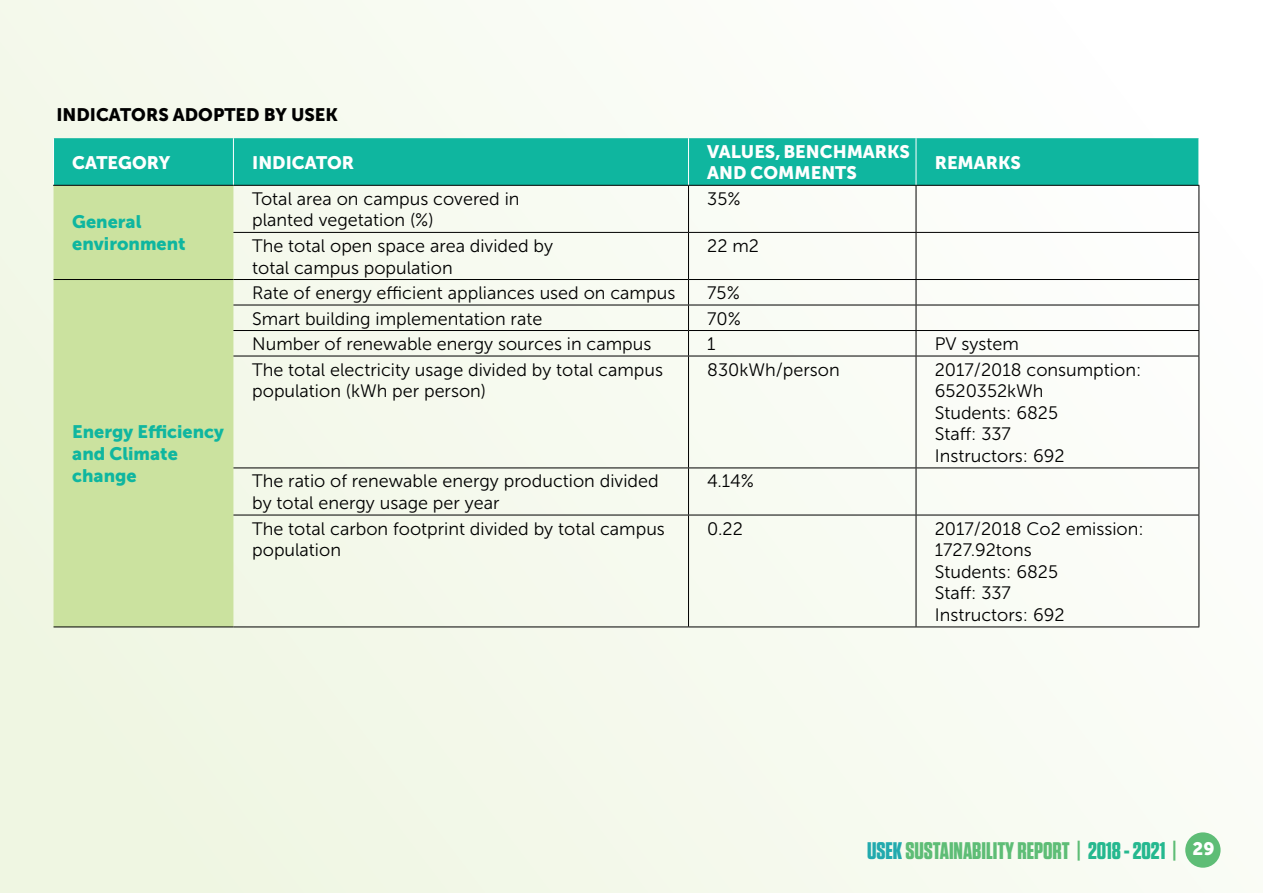
<style>
.page{position:relative;width:1263px;height:893px;background:#fff}
.page>*{position:absolute;margin:0;border:0;box-sizing:border-box;transform-origin:0 0}
.t1{font:700 24px "Tungsten";color:#5ebd76}
.t2{font:18px/21.6px "Museo Sans 300";color:#000}
.t3{font:18px/21.6px "Museo Sans 900";color:#fff}
.t4{font:18px/21.6px "Museo Sans 900";color:#0fb69f}
.t5{font:18px "Museo Sans 900";color:#000}
.s1{color:#22aaae}
.s2{color:#25b88f}
</style>
<div class="page">
<div style="left:0;top:0;width:1263px;height:893px;background:linear-gradient(to right,#f0f6e4,#fcfdfb)"></div>
<div style="left:1185px;top:832px;width:35px;height:36px;background:#5ebd76;border-radius:50%"></div>
<div style="left:54px;top:138px;width:1144px;height:47px;background:#0fb69f"></div>
<div style="left:54px;top:186px;width:179px;height:441px;background:#cbe29f"></div>
<hr style="left:688px;top:185px;width:1px;height:47px;background:#000">
<hr style="left:916px;top:185px;width:1px;height:47px;background:#000">
<hr style="left:1198px;top:185px;width:1px;height:47px;background:#000">
<hr style="left:233px;top:232px;width:455px;height:1px;background:#000">
<hr style="left:688px;top:232px;width:228px;height:1px;background:#000">
<hr style="left:688px;top:233px;width:1px;height:46px;background:#000">
<hr style="left:916px;top:232px;width:283px;height:1px;background:#000">
<hr style="left:916px;top:233px;width:1px;height:46px;background:#000">
<hr style="left:1198px;top:233px;width:1px;height:46px;background:#000">
<hr style="left:233px;top:279px;width:455px;height:1px;background:#000">
<hr style="left:688px;top:279px;width:228px;height:1px;background:#000">
<hr style="left:916px;top:279px;width:283px;height:1px;background:#000">
<hr style="left:233px;top:305px;width:455px;height:1px;background:#000">
<hr style="left:688px;top:305px;width:228px;height:1px;background:#000">
<hr style="left:916px;top:305px;width:283px;height:1px;background:#000">
<hr style="left:233px;top:330px;width:455px;height:1px;background:#000">
<hr style="left:688px;top:330px;width:228px;height:1px;background:#000">
<svg style="left:688px;top:280px;width:1px;height:76px"></svg>
<hr style="left:916px;top:330px;width:283px;height:1px;background:#000">
<svg style="left:916px;top:280px;width:1px;height:76px"></svg>
<svg style="left:1198px;top:280px;width:1px;height:76px"></svg>
<hr style="left:233px;top:356px;width:455px;height:1px;background:#000">
<hr style="left:688px;top:356px;width:228px;height:1px;background:#000">
<hr style="left:688px;top:356px;width:1px;height:112px;background:#000">
<hr style="left:916px;top:356px;width:283px;height:1px;background:#000">
<hr style="left:916px;top:356px;width:1px;height:112px;background:#000">
<hr style="left:1198px;top:356px;width:1px;height:112px;background:#000">
<hr style="left:233px;top:468px;width:455px;height:1px;background:#000">
<hr style="left:688px;top:468px;width:228px;height:1px;background:#000">
<hr style="left:688px;top:468px;width:1px;height:47px;background:#000">
<hr style="left:916px;top:468px;width:283px;height:1px;background:#000">
<hr style="left:916px;top:468px;width:1px;height:47px;background:#000">
<hr style="left:1198px;top:468px;width:1px;height:47px;background:#000">
<hr style="left:233px;top:515px;width:455px;height:1px;background:#000">
<hr style="left:688px;top:515px;width:228px;height:1px;background:#000">
<hr style="left:688px;top:515px;width:1px;height:112px;background:#000">
<hr style="left:916px;top:515px;width:283px;height:1px;background:#000">
<hr style="left:916px;top:515px;width:1px;height:112px;background:#000">
<hr style="left:1198px;top:515px;width:1px;height:112px;background:#000">
<hr style="left:233px;top:627px;width:455px;height:1px;background:#000">
<hr style="left:688px;top:627px;width:228px;height:1px;background:#000">
<hr style="left:916px;top:627px;width:283px;height:1px;background:#000">
<hr style="left:53px;top:138px;width:1px;height:47px;background:#fff">
<hr style="left:233px;top:138px;width:1px;height:47px;background:#fff">
<hr style="left:688px;top:138px;width:1px;height:47px;background:#fff">
<hr style="left:916px;top:138px;width:1px;height:47px;background:#fff">
<hr style="left:1198px;top:138px;width:1px;height:47px;background:#fff">
<hr style="left:233px;top:185px;width:455px;height:1px;background:#000">
<hr style="left:688px;top:185px;width:228px;height:1px;background:#000">
<hr style="left:916px;top:185px;width:283px;height:1px;background:#000">
<hr style="left:53px;top:185px;width:180px;height:1px;background:#000">
<hr style="left:54px;top:279px;width:179px;height:1px;background:#000">
<hr style="left:54px;top:627px;width:179px;height:1px;background:#000">
<p class="t5" style="left:56px;top:104px;width:283px">INDICATORS ADOPTED BY USEK</p>
<p class="t3" style="left:72px;top:151px;width:100px">CATEGORY</p>
<p class="t3" style="left:252px;top:151px;width:104px">INDICATOR</p>
<p class="t3" style="left:707px;top:141px;width:204px">VALUES, BENCHMARKS<br>AND COMMENTS</p>
<p class="t3" style="left:935px;top:151px;width:88px">REMARKS</p>
<p class="t4" style="left:72px;top:211px;width:115px">General environment</p>
<p class="t2" style="left:252px;top:188px;width:269px">Total area on campus covered in planted vegetation (%)</p>
<p class="t2" style="left:707px;top:188px;width:35px">35%</p>
<p class="t2" style="left:252px;top:235px;width:302px">The total open space area divided by total campus population</p>
<p class="t2" style="left:707px;top:235px;width:53px">22 m2</p>
<p class="t4" style="left:72px;top:421px;width:153px">Energy Efficiency and Climate change</p>
<p class="t2" style="left:252px;top:282px;width:425px">Rate of energy efficient appliances used on campus</p>
<p class="t2" style="left:707px;top:282px;width:34px">75%</p>
<p class="t2" style="left:252px;top:308px;width:292px">Smart building implementation rate</p>
<p class="t2" style="left:707px;top:308px;width:35px">70%</p>
<p class="t2" style="left:252px;top:333px;width:401px">Number of renewable energy sources in campus</p>
<p class="t2" style="left:707px;top:333px;width:10px">1</p>
<p class="t2" style="left:935px;top:333px;width:86px">PV system</p>
<p class="t2" style="left:252px;top:359px;width:412px">The total electricity usage divided by total campus population (kWh per person)</p>
<p class="t2" style="left:707px;top:359px;width:134px">830kWh/person</p>
<p class="t2" style="left:935px;top:359px;width:208px">2017/2018 consumption:<br>6520352kWh<br>Students: 6825<br>Staff: 337<br>Instructors: 692</p>
<p class="t2" style="left:252px;top:471px;width:408px">The ratio of renewable energy production divided by total energy usage per year</p>
<p class="t2" style="left:707px;top:471px;width:48px">4.14%</p>
<p class="t2" style="left:252px;top:518px;width:414px">The total carbon footprint divided by total campus population</p>
<p class="t2" style="left:707px;top:518px;width:37px">0.22</p>
<p class="t2" style="left:935px;top:518px;width:210px">2017/2018 Co2 emission:<br>1727.92tons<br>Students: 6825<br>Staff: 337<br>Instructors: 692</p>
<h1 class="t1" style="left:867px;top:837px;width:349px"><span class="s1">USEK</span>SUSTAINABILITY REPORT | <span class="s2">2018 - 2021</span> | <sup>29</sup></h1>
</div>
